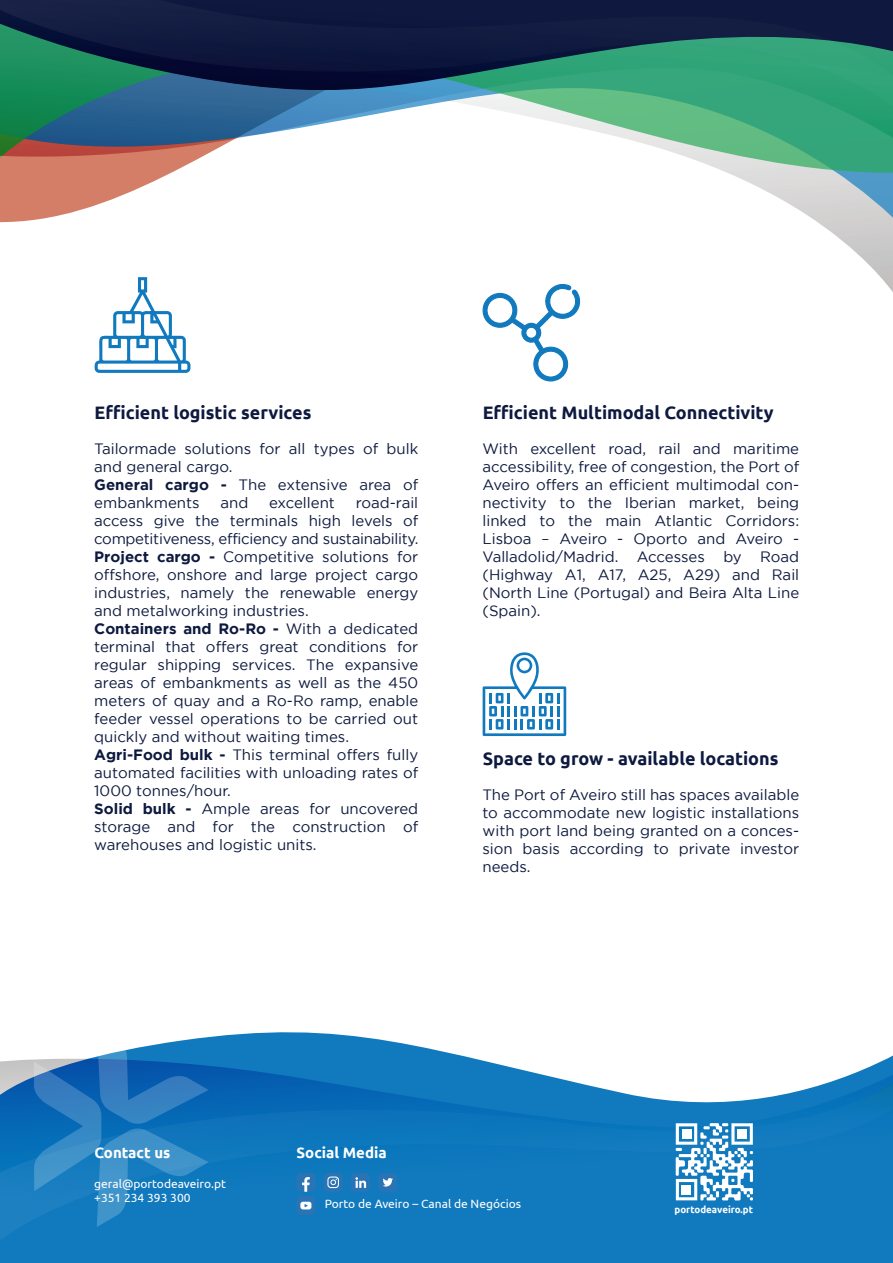
<style>
.page{position:relative;width:893px;height:1263px;background:#fff}
.page>*{position:absolute;margin:0;border:0;box-sizing:border-box;transform-origin:0 0}
.t1{font:700 18px "Ubuntu";color:#0d193e}
.t2{font:15px/18px "Gotham";color:#0d193e;text-align:justify}
.t3{font:700 15px "Ubuntu";color:#fff}
.t4{font:12px/14.4px "Ubuntu";color:#fff}
.t5{font:700 9.75px "Ubuntu";color:#fff}
.s1{font-weight:700}
</style>
<div class="page">
<svg style="left:209px;top:1032px;width:684px;height:27px"></svg>
<div style="left:0;top:1240px;width:893px;height:23px;background:#117abe"></div>
<svg style="left:0;top:1061px;width:893px;height:179px;background:#2483c2"></svg>
<svg style="left:34px;top:1037px;width:175px;height:190px;background:#3184c2"></svg>
<svg style="left:852px;top:249px;width:41px;height:43px"></svg>
<svg style="left:0;top:173px;width:893px;height:76px"></svg>
<svg style="left:0;top:157px;width:893px;height:16px"></svg>
<svg style="left:0;top:130px;width:893px;height:27px"></svg>
<svg style="left:0;top:0;width:893px;height:130px;background:#2d6068"></svg>
<div style="left:378px;top:1173px;width:19px;height:19px;background:#2a74b5;border-radius:5px"></div>
<svg style="left:383px;top:1178px;width:10px;height:9px"></svg>
<div style="left:324px;top:1173px;width:19px;height:19px;background:#2a74b5;border-radius:5px"></div>
<svg style="left:327px;top:1176px;width:12px;height:12px"></svg>
<div style="left:296px;top:1173px;width:19px;height:19px;background:#2a74b5;border-radius:5px"></div>
<svg style="left:302px;top:1177px;width:8px;height:15px"></svg>
<div style="left:296px;top:1196px;width:19px;height:19px;background:#2a74b5;border-radius:5px"></div>
<svg style="left:300px;top:1202px;width:11px;height:7px"></svg>
<div style="left:351px;top:1173px;width:19px;height:19px;background:#2a74b5;border-radius:5px"></div>
<svg style="left:355px;top:1177px;width:11px;height:11px"></svg>
<svg style="left:676px;top:1123px;width:77px;height:77px"></svg>
<div style="left:682px;top:1129px;width:9px;height:9px;background:#fff"></div>
<div style="left:738px;top:1129px;width:9px;height:9px;background:#fff"></div>
<div style="left:682px;top:1185px;width:9px;height:9px;background:#fff"></div>
<svg style="left:483px;top:652px;width:83px;height:84px"></svg>
<svg style="left:482px;top:284px;width:99px;height:97px"></svg>
<svg style="left:95px;top:277px;width:95px;height:96px"></svg>
<p class="t1" style="left:95px;top:402px;width:218px">Efficient logistic services</p>
<p class="t2" style="left:94px;top:440px;width:325px;text-align:left">Tailormade solutions for all types of bulk and general cargo.<br><span class="s1">General cargo -</span> The extensive area of embankments</p>
<p class="t2" style="left:94px;top:494px;width:326px;text-align:left;text-indent:261px">road-rail access give the terminals high levels of competitiveness, efficiency and sustainability.<br><span class="s1">Project cargo -</span> Competitive solutions for offshore, onshore and large project cargo industries, namely the renewable energy and metalworking industries.<br><span class="s1">Containers and Ro-Ro -</span> With a dedicated terminal that offers great conditions for regular shipping services. The expansive areas of embankments as well as the 450 meters of quay and a Ro-Ro ramp, enable feeder vessel operations to be carried out quickly and without waiting times.<br><span class="s1">Agri-Food bulk -</span> This terminal offers fully automated facilities with unloading rates of 1000 tonnes/hour.<br><span class="s1">Solid bulk -</span> Ample areas for uncovered storage and for the construction of warehouses and logistic units.</p>
<p class="t2" style="left:221px;top:494px;width:29px">and</p>
<p class="t2" style="left:269px;top:494px;width:67px">excellent</p>
<p class="t1" style="left:483px;top:402px;width:292px">Efficient Multimodal Connectivity</p>
<p class="t2" style="left:482px;top:440px;width:318px">With excellent road, rail and maritime accessibility, free of congestion, the Port of Aveiro offers an efficient multimodal con&shy;nectivity to the Iberian market, being linked to the main Atlantic Corridors:<br>Lisboa – Aveiro - Oporto and Aveiro - Valladolid/Madrid. Accesses by Road (Highway A1, A17, A25, A29) and Rail (North Line (Portugal) and Beira Alta Line (Spain).</p>
<p class="t1" style="left:483px;top:748px;width:297px">Space to grow - available locations</p>
<p class="t2" style="left:482px;top:786px;width:318px">The Port of Aveiro still has spaces available to accommodate new logistic installations with port land being granted on a conces&shy;sion basis according to private investor needs.</p>
<p class="t3" style="left:94px;top:1144px;width:78px">Contact us</p>
<p class="t4" style="left:94px;top:1176px;width:133px">geral@portodeaveiro.pt +351 234 393 300</p>
<p class="t3" style="left:296px;top:1144px;width:92px">Social Media</p>
<p class="t4" style="left:325px;top:1196px;width:198px">Porto de Aveiro – Canal de Negócios</p>
<p class="t5" style="left:674px;top:1203px;width:80px">portodeaveiro.pt</p>
</div>
